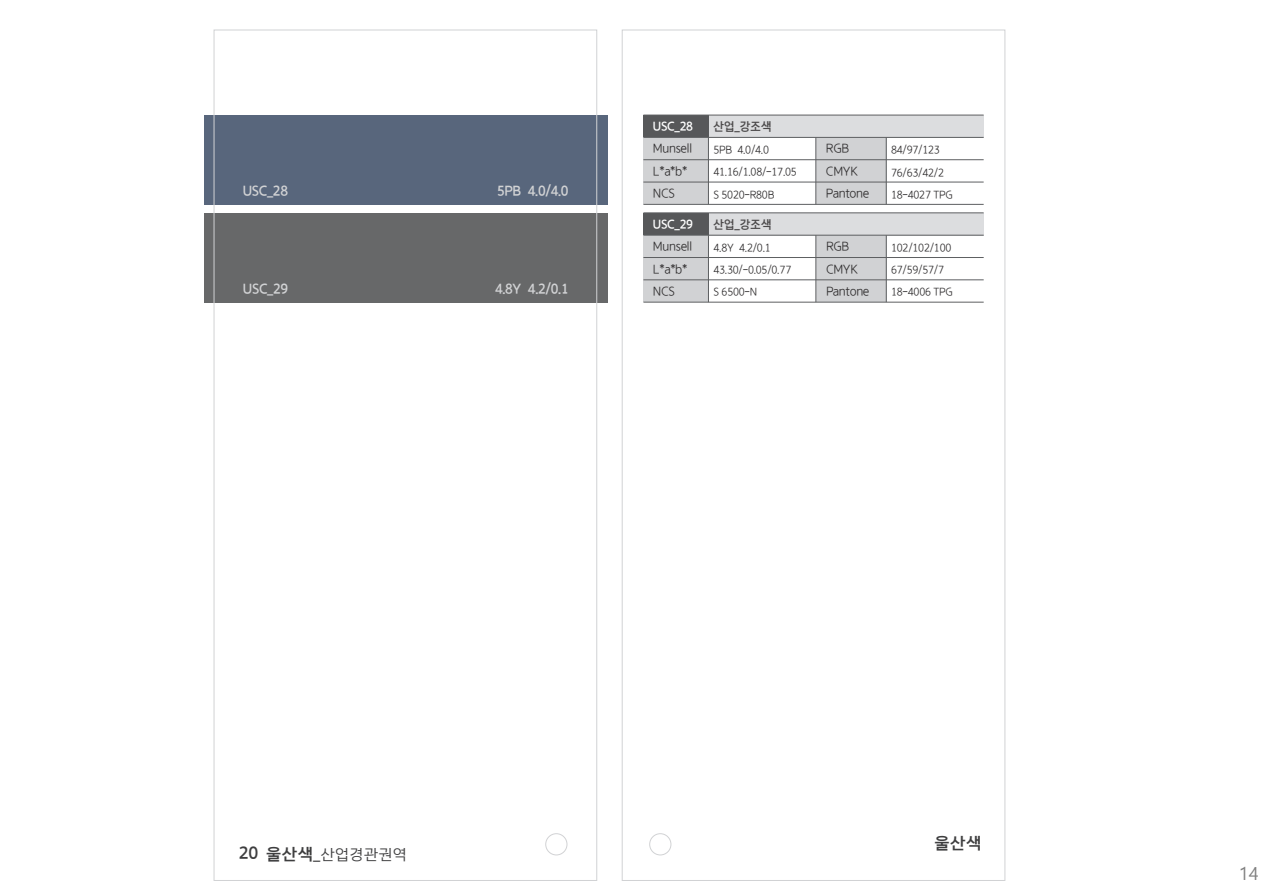
<style>
.page{position:relative;width:1263px;height:893px;background:#fff}
.page>*{position:absolute;margin:0;border:0;box-sizing:border-box;transform-origin:0 0}
.t1{font:18px "Malgun Gothic";color:#808080}
.t2{font:700 16.5px "Koddi UD On Gothic";color:#3e3e3f}
.t3{font:15px "Koddi UD On Gothic";color:#3e3e3f}
.t4{font:700 13.5px "Koddi UD On Gothic";letter-spacing:-.025em;color:#d1d2d4;scale:.95 1}
.t5{font:12px/22.4px "Koddi UD On Gothic";letter-spacing:-.025em;color:#312f30;scale:.95 1}
.t6{font:700 12px "Koddi UD On Gothic";letter-spacing:-.025em;color:#fff;scale:.95 1}
.t7{font:700 12px "Koddi UD On Gothic";letter-spacing:-.025em;color:#4c4a4b;scale:.95 1}
.t8{font:10.5px/22.4px "Koddi UD On Gothic";letter-spacing:-.025em;color:#312f30;scale:.95 1}
.s1{font-weight:700;font-size:16.5px}
</style>
<div class="page">
<div style="left:204px;top:115px;width:404px;height:89px;background:#58667c"></div>
<div style="left:204px;top:213px;width:404px;height:89px;background:#676869"></div>
<div style="left:545px;top:833px;width:22px;height:22px;border:1px solid #d1d2d4;border-radius:50%"></div>
<div style="left:649px;top:833px;width:22px;height:22px;border:1px solid #d1d2d4;border-radius:50%"></div>
<div style="left:709px;top:115px;width:275px;height:22px;background:#dcdddf"></div>
<div style="left:709px;top:213px;width:275px;height:22px;background:#dcdddf"></div>
<div style="left:643px;top:213px;width:66px;height:22px;background:#57585a"></div>
<div style="left:643px;top:115px;width:66px;height:22px;background:#57585a"></div>
<div style="left:816px;top:235px;width:70px;height:67px;background:#d1d2d4"></div>
<div style="left:816px;top:137px;width:70px;height:67px;background:#d1d2d4"></div>
<div style="left:643px;top:235px;width:65px;height:67px;background:#d1d2d4"></div>
<div style="left:643px;top:137px;width:65px;height:67px;background:#d1d2d4"></div>
<hr style="left:643px;top:235px;width:341px;height:1px;background:#5d5f61">
<hr style="left:643px;top:257px;width:341px;height:1px;background:#5d5f61">
<hr style="left:643px;top:279px;width:341px;height:1px;background:#5d5f61">
<hr style="left:643px;top:137px;width:341px;height:1px;background:#5d5f61">
<hr style="left:643px;top:159px;width:341px;height:1px;background:#5d5f61">
<hr style="left:643px;top:182px;width:341px;height:1px;background:#5d5f61">
<hr style="left:815px;top:235px;width:1px;height:67px;background:#5d5f61">
<hr style="left:815px;top:137px;width:1px;height:67px;background:#5d5f61">
<hr style="left:886px;top:235px;width:1px;height:67px;background:#5d5f61">
<hr style="left:886px;top:137px;width:1px;height:67px;background:#5d5f61">
<hr style="left:643px;top:212px;width:341px;height:1px;background:#5d5f61">
<hr style="left:643px;top:302px;width:341px;height:1px;background:#5d5f61">
<hr style="left:643px;top:115px;width:341px;height:1px;background:#5d5f61">
<hr style="left:643px;top:204px;width:341px;height:1px;background:#5d5f61">
<hr style="left:708px;top:235px;width:1px;height:67px;background:#5d5f61">
<hr style="left:708px;top:137px;width:1px;height:67px;background:#5d5f61">
<p class="t4" style="left:243px;top:183px;width:49px">USC_28</p>
<p class="t4" style="left:243px;top:281px;width:49px">USC_29</p>
<p class="t4" style="left:497px;top:183px;width:77px">5PB 4.0/4.0</p>
<p class="t4" style="left:495px;top:281px;width:79px">4.8Y 4.2/0.1</p>
<p class="t6" style="left:653px;top:119px;width:44px">USC_28</p>
<p class="t5" style="left:653px;top:138px;width:43px">Munsell<br>L*a*b*<br>NCS</p>
<p class="t6" style="left:653px;top:217px;width:44px">USC_29</p>
<p class="t5" style="left:653px;top:235px;width:43px">Munsell<br>L*a*b*<br>NCS</p>
<p class="t7" style="left:713px;top:119px;width:63px">산업_강조색</p>
<p class="t8" style="left:713px;top:138px;width:89px">5PB 4.0/4.0<br>41.16/1.08/-17.05<br>S 5020-R80B</p>
<p class="t7" style="left:713px;top:217px;width:63px">산업_강조색</p>
<p class="t8" style="left:713px;top:236px;width:84px">4.8Y 4.2/0.1<br>43.30/-0.05/0.77<br>S 6500-N</p>
<p class="t5" style="left:826px;top:138px;width:47px">RGB<br>CMYK<br>Pantone</p>
<p class="t5" style="left:826px;top:235px;width:47px">RGB<br>CMYK<br>Pantone</p>
<p class="t8" style="left:891px;top:138px;width:66px">84/97/123<br>76/63/42/2<br>18-4027 TPG</p>
<p class="t8" style="left:891px;top:236px;width:66px">102/102/100<br>67/59/57/7<br>18-4006 TPG</p>
<h3 class="t3" style="left:239px;top:845px;width:170px"><span class="s1">20 울산색</span>_산업경관권역</h3>
<h2 class="t2" style="left:934px;top:832px;width:49px">울산색</h2>
<h1 class="t1" style="left:1239px;top:860px;width:21px">14</h1>
</div>
